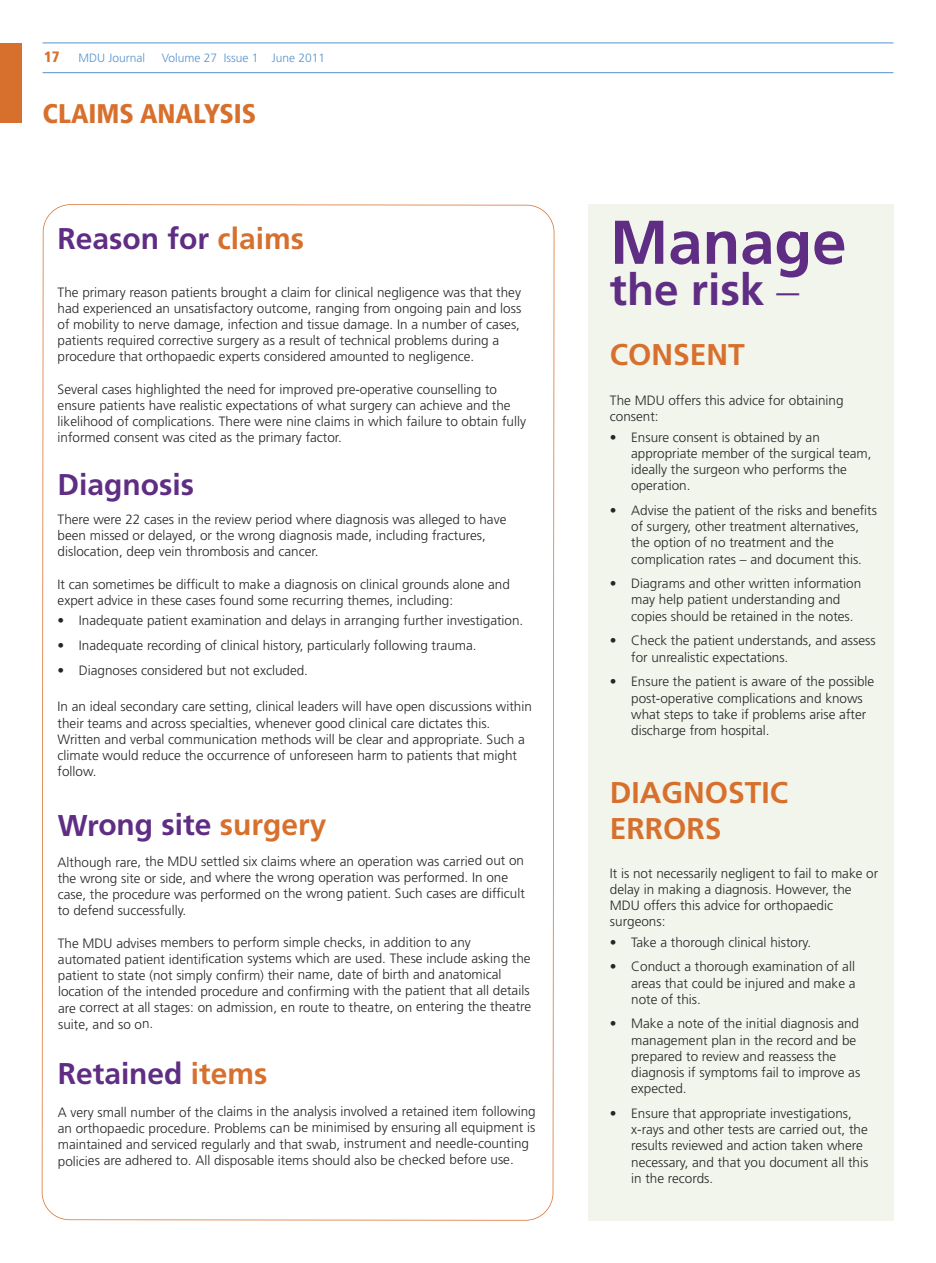
<style>
.page{position:relative;width:936px;height:1263px;background:#fff}
.page>*{position:absolute;margin:0;border:0;box-sizing:border-box;transform-origin:0 0}
.t1{font:700 61.65px "Frutiger";color:#602d85}
.t2{font:700 44.25px "Frutiger";color:#602d85}
.t3{font:700 30px "Frutiger";letter-spacing:-.005em;color:#602d85}
.t4{font:700 30px/36px "Frutiger";color:#d8702d}
.t5{font:900 condensed 27px "Frutiger";color:#d8702d}
.t6{font:300 13.5px/16.2px "Frutiger";color:#272627}
.t7{font:300 12px "Frutiger";color:#5792ce}
.s1{font-weight:900;font-stretch:condensed;font-size:15px;color:#d8702d}
.s2{color:#d8702d}
.s3{font-family:"Times New Roman";font-weight:400}
</style>
<div class="page">
<svg style="left:42px;top:204px;width:512px;height:1017px"></svg>
<hr style="left:43px;top:43px;width:850px;height:1px;background:#5792ce">
<hr style="left:43px;top:72px;width:850px;height:1px;background:#5792ce">
<div style="left:0;top:43px;width:21px;height:80px;background:#d8702d"></div>
<div style="left:588px;top:204px;width:305px;height:1016px;background:#f2f5ec"></div>
<p class="t7" style="left:44px;top:53px;width:103px"><span class="s1">17</span> MDU Journal</p>
<p class="t7" style="left:162px;top:53px;width:165px">Volume 27 Issue 1 June 2011</p>
<h3 class="t5" style="left:43px;top:102px;width:215px">CLAIMS ANALYSIS</h3>
<h3 class="t3" style="left:58px;top:226px;width:248px">Reason for <span class="s2">claims</span></h3>
<p class="t6" style="left:58px;top:285px;width:465px">The primary reason patients brought a claim for clinical negligence was that they had experienced an unsatisfactory outcome, ranging from ongoing pain and loss of mobility to nerve damage, infection and tissue damage. In a number of cases, patients required corrective surgery as a result of technical problems during a procedure that orthopaedic experts considered amounted to negligence.</p>
<p class="t6" style="left:58px;top:382px;width:470px">Several cases highlighted the need for improved pre-operative counselling to ensure patients have realistic expectations of what surgery can achieve and the likelihood of complications. There were nine claims in which failure to obtain fully informed consent was cited as the primary factor.</p>
<h3 class="t3" style="left:58px;top:472px;width:138px">Diagnosis</h3>
<p class="t6" style="left:58px;top:512px;width:450px">There were 22 cases in the review period where diagnosis was alleged to have been missed or delayed, or the wrong diagnosis made, including fractures, dislocation, deep vein thrombosis and cancer.</p>
<p class="t6" style="left:58px;top:577px;width:453px">It can sometimes be difficult to make a diagnosis on clinical grounds alone and expert advice in these cases found some recurring themes, including:</p>
<p class="t6" style="left:58px;top:614px;width:467px">• Inadequate patient examination and delays in arranging further investigation.</p>
<p class="t6" style="left:58px;top:638px;width:420px">• Inadequate recording of clinical history, particularly following trauma.</p>
<p class="t6" style="left:58px;top:663px;width:252px">• Diagnoses considered but not excluded.</p>
<p class="t6" style="left:58px;top:700px;width:476px">In an ideal secondary care setting, clinical leaders will have open discussions within their teams and across specialties, whenever good clinical care dictates this.<br>Written and verbal communication methods will be clear and appropriate. Such a climate would reduce the occurrence of unforeseen harm to patients that might follow.</p>
<h3 class="t3" style="left:58px;top:813px;width:270px">Wrong site <span class="s2">surgery</span></h3>
<p class="t6" style="left:58px;top:854px;width:469px">Although rare, the MDU settled six claims where an operation was carried out on the wrong site or side, and where the wrong operation was performed. In one case, the procedure was performed on the wrong patient. Such cases are difficult to defend successfully.</p>
<p class="t6" style="left:58px;top:935px;width:475px">The MDU advises members to perform simple checks, in addition to any automated patient identification systems which are used. These include asking the patient to state (not simply confirm) their name, date of birth and anatomical location of the intended procedure and confirming with the patient that all details are correct at all stages: on admission, en route to theatre, on entering the theatre suite, and so on.</p>
<h3 class="t3" style="left:58px;top:1062px;width:211px">Retained <span class="s2">items</span></h3>
<p class="t6" style="left:58px;top:1104px;width:479px">A very small number of the claims in the analysis involved a retained item following an orthopaedic procedure. Problems can be minimised by ensuring all equipment is maintained and serviced regularly and that swab, instrument and needle-counting policies are adhered to. All disposable items should also be checked before use.</p>
<h1 class="t1" style="left:610px;top:218px;width:238px">Manage</h1>
<h2 class="t2" style="left:610px;top:272px;width:191px">the risk <span class="s3">–</span></h2>
<h3 class="t4" style="left:610px;top:339px;width:136px">CONSENT</h3>
<p class="t6" style="left:610px;top:393px;width:235px">The MDU offers this advice for obtaining consent:</p>
<p class="t6" style="left:631px;top:430px;width:242px;text-indent:-21px">• Ensure consent is obtained by an appropriate member of the surgical team, ideally the surgeon who performs the operation.</p>
<p class="t6" style="left:631px;top:503px;width:247px;text-indent:-21px">• Advise the patient of the risks and benefits of surgery, other treatment alternatives, the option of no treatment and the complication rates – and document this.</p>
<p class="t6" style="left:631px;top:576px;width:231px;text-indent:-21px">• Diagrams and other written information may help patient understanding and copies should be retained in the notes.</p>
<p class="t6" style="left:631px;top:634px;width:246px;text-indent:-21px">• Check the patient understands, and assess for unrealistic expectations.</p>
<p class="t6" style="left:631px;top:674px;width:244px;text-indent:-21px">• Ensure the patient is aware of the possible post-operative complications and knows what steps to take if problems arise after discharge from hospital.</p>
<h3 class="t4" style="left:610px;top:777px;width:180px">DIAGNOSTIC<br>ERRORS</h3>
<p class="t6" style="left:610px;top:866px;width:270px">It is not necessarily negligent to fail to make or delay in making a diagnosis. However, the MDU offers this advice for orthopaedic surgeons:</p>
<p class="t6" style="left:610px;top:935px;width:203px">• Take a thorough clinical history.</p>
<p class="t6" style="left:631px;top:959px;width:226px;text-align:justify;text-indent:-21px">• Conduct a thorough examination of all areas that could be injured and make a note of this.</p>
<p class="t6" style="left:631px;top:1017px;width:230px;text-indent:-21px">• Make a note of the initial diagnosis and management plan in the record and be prepared to review and reassess the diagnosis if symptoms fail to improve as expected.</p>
<p class="t6" style="left:631px;top:1106px;width:238px;text-indent:-21px">• Ensure that appropriate investigations, x-rays and other tests are carried out, the results reviewed and action taken where necessary, and that you document all this in the records.</p>
</div>
